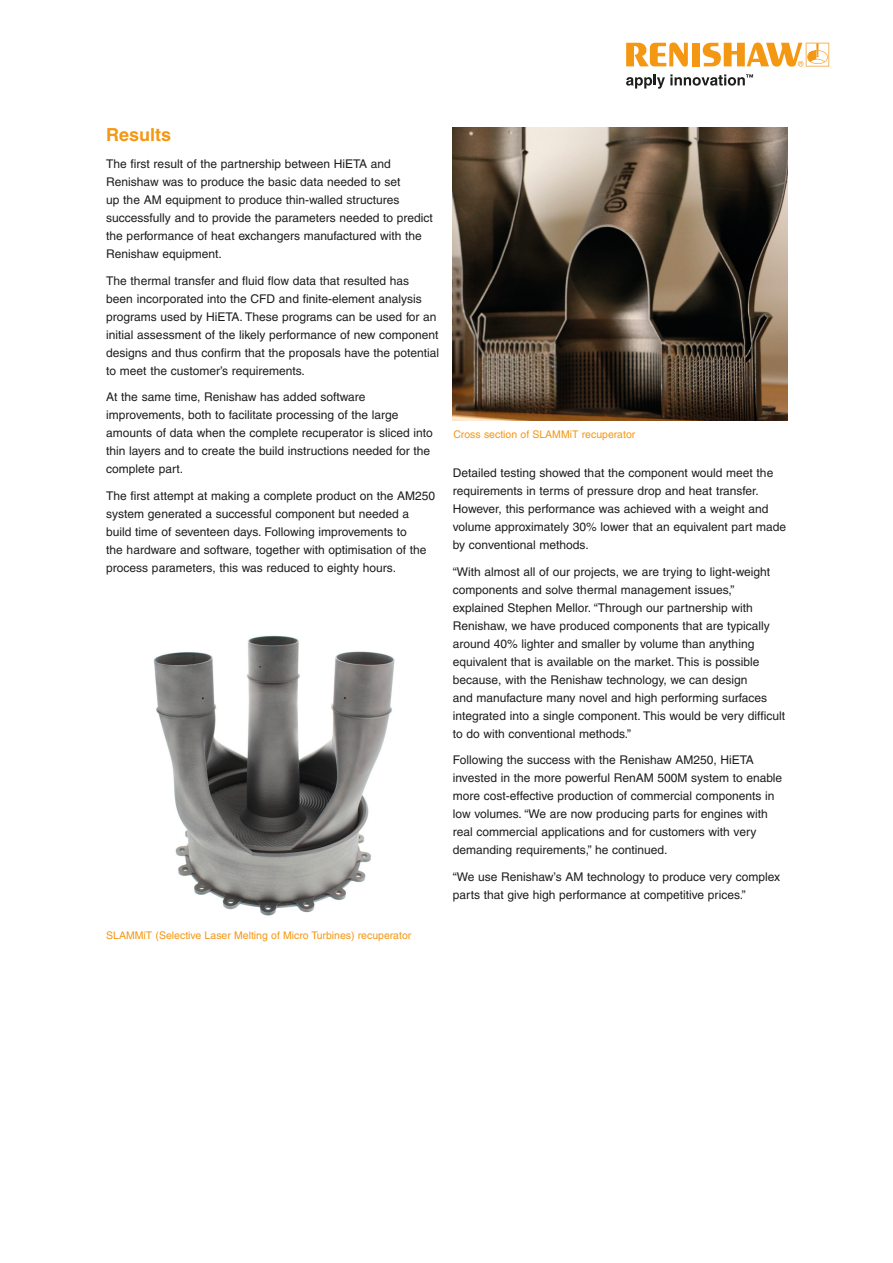
<style>
.page{position:relative;width:893px;height:1263px;background:#fff}
.page>*{position:absolute;margin:0;border:0;box-sizing:border-box;transform-origin:0 0}
.Main_body_heading_te{font:700 18px "Helvetica";color:#f49712}
.Main_body_text_8pt{font:12px/18px "Helvetica";color:#1d1d1b}
.Caption_text_7pt{font:10.5px "Helvetica";color:#f49712}
</style>
<div class="page">
<svg style="left:626px;top:43px;width:62px;height:24px"></svg>
<div style="left:692px;top:43px;width:8px;height:23px;background:#f49712"></div>
<svg style="left:703px;top:43px;width:126px;height:24px"></svg>
<svg style="left:626px;top:74px;width:127px;height:15px"></svg>
<img style="left:153px;top:635px;width:242px;height:281px">
<img style="left:453px;top:128px;width:334px;height:293px">
<p class="Main_body_heading_te" style="left:106px;top:124px;width:67px">Results</p>
<p class="Main_body_text_8pt" style="left:106px;top:155px;width:328px">The first result of the partnership between HiETA and Renishaw was to produce the basic data needed to set<br>up the AM equipment to produce thin-walled structures successfully and to provide the parameters needed to predict the performance of heat exchangers manufactured with the Renishaw equipment.</p>
<p class="Main_body_text_8pt" style="left:106px;top:271px;width:334px">The thermal transfer and fluid flow data that resulted has<br>been incorporated into the CFD and finite-element analysis programs used by HiETA. These programs can be used for an initial assessment of the likely performance of new component designs and thus confirm that the proposals have the potential to meet the customer’s requirements.</p>
<p class="Main_body_text_8pt" style="left:106px;top:388px;width:328px">At the same time, Renishaw has added software improvements, both to facilitate processing of the large amounts of data when the complete recuperator is sliced into thin layers and to create the build instructions needed for the complete part.</p>
<p class="Main_body_text_8pt" style="left:106px;top:486px;width:330px">The first attempt at making a complete product on the AM250 system generated a successful component but needed a build time of seventeen days. Following improvements to<br>the hardware and software, together with optimisation of the process parameters, this was reduced to eighty hours.</p>
<p class="Caption_text_7pt" style="left:106px;top:930px;width:307px">SLAMMiT (Selective Laser Melting of Micro Turbines) recuperator</p>
<p class="Caption_text_7pt" style="left:453px;top:428px;width:183px">Cross section of SLAMMiT recuperator</p>
<p class="Main_body_text_8pt" style="left:453px;top:464px;width:335px">Detailed testing showed that the component would meet the requirements in terms of pressure drop and heat transfer.<br>However, this performance was achieved with a weight and volume approximately 30% lower that an equivalent part made by conventional methods.</p>
<p class="Main_body_text_8pt" style="left:453px;top:562px;width:334px">“With almost all of our projects, we are trying to light-weight components and solve thermal management issues,” explained Stephen Mellor. “Through our partnership with Renishaw, we have produced components that are typically around 40% lighter and smaller by volume than anything equivalent that is available on the market. This is possible because, with the Renishaw technology, we can design<br>and manufacture many novel and high performing surfaces integrated into a single component. This would be very difficult to do with conventional methods.”</p>
<p class="Main_body_text_8pt" style="left:453px;top:751px;width:331px">Following the success with the Renishaw AM250, HiETA invested in the more powerful RenAM 500M system to enable more cost-effective production of commercial components in low volumes. “We are now producing parts for engines with real commercial applications and for customers with very demanding requirements,” he continued.</p>
<p class="Main_body_text_8pt" style="left:453px;top:867px;width:329px">“We use Renishaw’s AM technology to produce very complex parts that give high performance at competitive prices.”</p>
</div>
